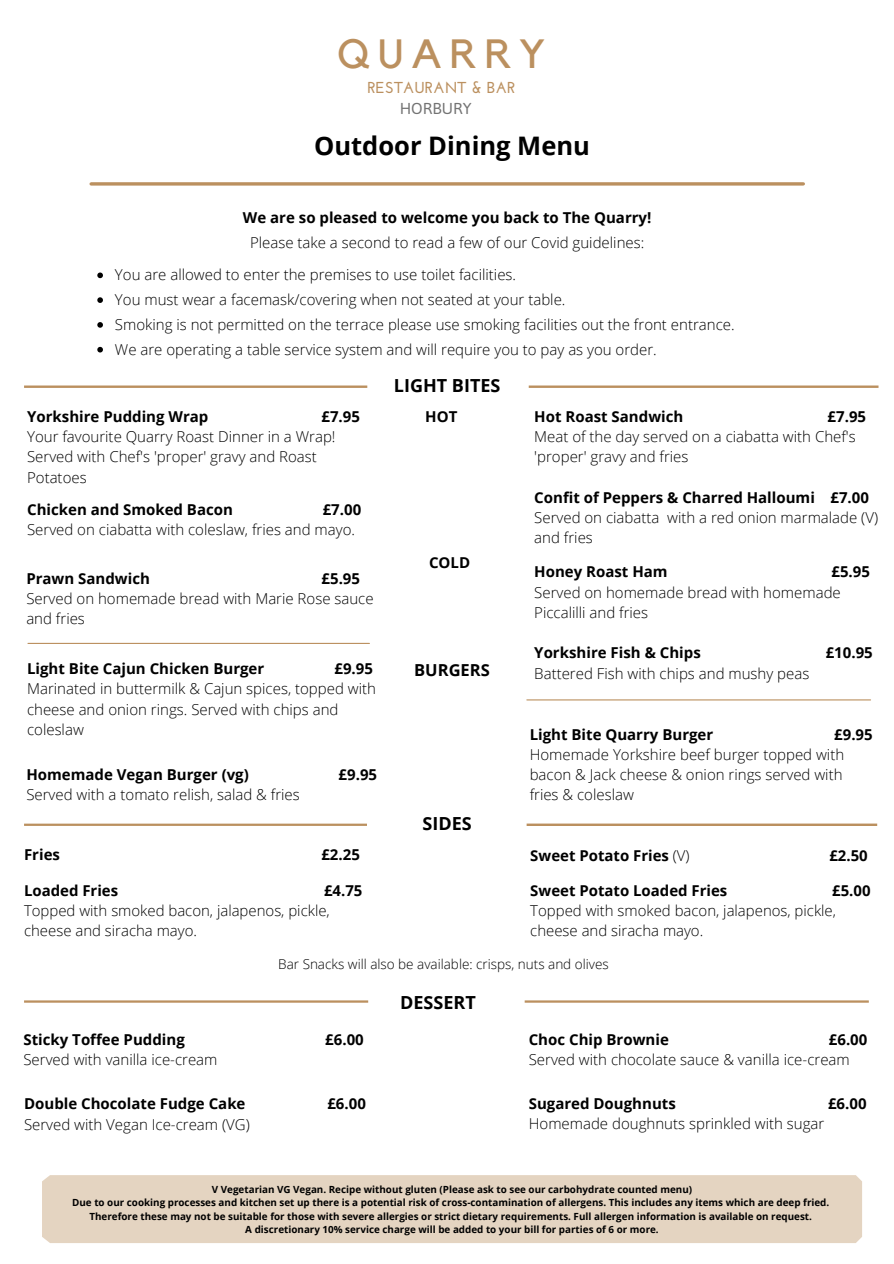
<style>
.page{position:relative;width:894px;height:1264px;background:#fff}
.page>*{position:absolute;margin:0;border:0;box-sizing:border-box;transform-origin:0 0}
.t1{font:40.65px "Kollektif";letter-spacing:.2em;color:#bb905f}
.t2{font:700 25.5px "Open Sans";color:#000}
.t3{font:700 18px "Open Sans";color:#000}
.t4{font:700 16.5px "Open Sans";color:#000}
.t5{font:700 15.75px "Josefin Sans";color:#bb905f}
.t6{font:15.75px "Asap";color:#737373}
.t7{font:300 15px/20.2px "Open Sans";color:#000}
.t8{font:700 15px "Open Sans";color:#000}
.t9{font:300 13.5px "Open Sans";color:#000}
.t10{font:700 9.9px "Open Sans";color:#000}
.s1{font-weight:300}
</style>
<div class="page">
<svg style="left:526px;top:823px;width:350px;height:3px"></svg>
<svg style="left:24px;top:823px;width:343px;height:3px"></svg>
<svg style="left:528px;top:385px;width:350px;height:3px"></svg>
<svg style="left:24px;top:385px;width:343px;height:3px"></svg>
<svg style="left:24px;top:1000px;width:344px;height:2px"></svg>
<svg style="left:524px;top:1000px;width:344px;height:2px"></svg>
<div style="left:42px;top:1175px;width:819px;height:67px;background:#e4d4c1"></div>
<svg style="left:97px;top:272px;width:6px;height:6px"></svg>
<svg style="left:97px;top:297px;width:6px;height:6px"></svg>
<svg style="left:97px;top:322px;width:6px;height:6px"></svg>
<svg style="left:97px;top:347px;width:6px;height:5px"></svg>
<svg style="left:91px;top:182px;width:712px;height:4px;background:#c5a077"></svg>
<hr style="left:28px;top:643px;width:341px;height:1px;background:#bb905f">
<hr style="left:526px;top:699px;width:344px;height:1px;background:#bb905f">
<p class="t1" style="left:337px;top:35px;width:209px">QUARRY</p>
<p class="t5" style="left:367px;top:81px;width:149px">RESTAURANT &amp; BAR</p>
<p class="t6" style="left:399px;top:99px;width:73px">HORBURY</p>
<p class="t2" style="left:314px;top:127px;width:277px">Outdoor Dining Menu</p>
<p class="t8" style="left:243px;top:207px;width:410px">We are so pleased to welcome you back to The Quarry!</p>
<p class="t7" style="left:250px;top:232px;width:395px">Please take a second to read a few of our Covid guidelines:</p>
<p class="t7" style="left:115px;top:264px;width:402px">You are allowed to enter the premises to use toilet facilities.</p>
<p class="t7" style="left:115px;top:289px;width:452px">You must wear a facemask/covering when not seated at your table.</p>
<p class="t7" style="left:115px;top:314px;width:621px">Smoking is not permitted on the terrace please use smoking facilities out the front entrance.</p>
<p class="t7" style="left:115px;top:339px;width:543px">We are operating a table service system and will require you to pay as you order.</p>
<p class="t8" style="left:27px;top:406px;width:183px">Yorkshire Pudding Wrap</p>
<p class="t8" style="left:321px;top:406px;width:40px">£7.95</p>
<p class="t7" style="left:27px;top:426px;width:310px">Your favourite Quarry Roast Dinner in a Wrap!</p>
<p class="t7" style="left:27px;top:446px;width:291px">Served with Chef's 'proper' gravy and Roast<br>Potatoes</p>
<p class="t8" style="left:27px;top:499px;width:207px">Chicken and Smoked Bacon</p>
<p class="t8" style="left:322px;top:499px;width:40px">£7.00</p>
<p class="t7" style="left:27px;top:519px;width:329px">Served on ciabatta with coleslaw, fries and mayo.</p>
<p class="t8" style="left:26px;top:568px;width:125px">Prawn Sandwich</p>
<p class="t8" style="left:321px;top:568px;width:40px">£5.95</p>
<p class="t7" style="left:26px;top:588px;width:349px">Served on homemade bread with Marie Rose sauce and fries</p>
<p class="t8" style="left:27px;top:658px;width:239px">Light Bite Cajun Chicken Burger</p>
<p class="t8" style="left:334px;top:658px;width:40px">£9.95</p>
<p class="t7" style="left:27px;top:678px;width:350px">Marinated in buttermilk &amp; Cajun spices, topped with cheese and onion rings. Served with chips and coleslaw</p>
<p class="t8" style="left:26px;top:764px;width:224px">Homemade Vegan Burger (vg)</p>
<p class="t8" style="left:338px;top:764px;width:40px">£9.95</p>
<p class="t7" style="left:26px;top:784px;width:275px">Served with a tomato relish, salad &amp; fries</p>
<p class="t8" style="left:24px;top:844px;width:37px">Fries</p>
<p class="t8" style="left:321px;top:844px;width:40px">£2.25</p>
<p class="t8" style="left:24px;top:879px;width:96px">Loaded Fries</p>
<p class="t8" style="left:324px;top:879px;width:40px">£4.75</p>
<p class="t7" style="left:24px;top:900px;width:307px">Topped with smoked bacon, jalapenos, pickle, cheese and siracha mayo.</p>
<p class="t3" style="left:394px;top:373px;width:108px">LIGHT BITES</p>
<p class="t8" style="left:425px;top:406px;width:34px">HOT</p>
<p class="t8" style="left:429px;top:552px;width:43px">COLD</p>
<p class="t4" style="left:414px;top:658px;width:77px">BURGERS</p>
<p class="t3" style="left:422px;top:810px;width:51px">SIDES</p>
<p class="t8" style="left:534px;top:406px;width:150px">Hot Roast Sandwich</p>
<p class="t8" style="left:827px;top:406px;width:40px">£7.95</p>
<p class="t7" style="left:534px;top:426px;width:323px">Meat of the day served on a ciabatta with Chef's 'proper' gravy and fries</p>
<p class="t8" style="left:534px;top:487px;width:336px">Confit of Peppers &amp; Charred Halloumi £7.00</p>
<p class="t7" style="left:534px;top:507px;width:345px">Served on ciabatta with a red onion marmalade (V) and fries</p>
<p class="t8" style="left:534px;top:561px;width:135px">Honey Roast Ham</p>
<p class="t8" style="left:831px;top:561px;width:40px">£5.95</p>
<p class="t7" style="left:534px;top:581px;width:308px">Served on homemade bread with homemade<br>Piccalilli and fries</p>
<p class="t8" style="left:534px;top:642px;width:168px">Yorkshire Fish &amp; Chips</p>
<p class="t8" style="left:825px;top:642px;width:49px">£10.95</p>
<p class="t7" style="left:534px;top:662px;width:276px">Battered Fish with chips and mushy peas</p>
<p class="t8" style="left:529px;top:723px;width:185px">Light Bite Quarry Burger</p>
<p class="t8" style="left:834px;top:723px;width:40px">£9.95</p>
<p class="t7" style="left:529px;top:744px;width:316px;text-align:justify">Homemade Yorkshire beef burger topped with bacon &amp; Jack cheese &amp; onion rings served with fries &amp; coleslaw</p>
<p class="t8" style="left:530px;top:845px;width:161px">Sweet Potato Fries <span class="s1">(V)</span></p>
<p class="t8" style="left:829px;top:845px;width:40px">£2.50</p>
<p class="t8" style="left:530px;top:879px;width:198px">Sweet Potato Loaded Fries</p>
<p class="t8" style="left:831px;top:879px;width:40px">£5.00</p>
<p class="t7" style="left:530px;top:900px;width:307px">Topped with smoked bacon, jalapenos, pickle, cheese and siracha mayo.</p>
<p class="t9" style="left:278px;top:954px;width:332px">Bar Snacks will also be available: crisps, nuts and olives</p>
<p class="t8" style="left:23px;top:1029px;width:163px">Sticky Toffee Pudding</p>
<p class="t8" style="left:325px;top:1029px;width:40px">£6.00</p>
<p class="t7" style="left:23px;top:1049px;width:195px">Served with vanilla ice-cream</p>
<p class="t8" style="left:24px;top:1093px;width:223px">Double Chocolate Fudge Cake</p>
<p class="t8" style="left:327px;top:1093px;width:40px">£6.00</p>
<p class="t7" style="left:24px;top:1114px;width:227px">Served with Vegan Ice-cream (VG)</p>
<p class="t3" style="left:400px;top:990px;width:77px">DESSERT</p>
<p class="t8" style="left:528px;top:1029px;width:142px">Choc Chip Brownie</p>
<p class="t8" style="left:828px;top:1029px;width:40px">£6.00</p>
<p class="t7" style="left:528px;top:1049px;width:322px">Served with chocolate sauce &amp; vanilla ice-cream</p>
<p class="t8" style="left:528px;top:1092px;width:149px">Sugared Doughnuts</p>
<p class="t8" style="left:827px;top:1092px;width:40px">£6.00</p>
<p class="t7" style="left:528px;top:1113px;width:297px">Homemade doughnuts sprinkled with sugar</p>
<p class="t10" style="left:212px;top:1182px;width:481px">V Vegetarian VG Vegan. Recipe without gluten (Please ask to see our carbohydrate counted menu)</p>
<p class="t10" style="left:72px;top:1195px;width:758px">Due to our cooking processes and kitchen set up there is a potential risk of cross-contamination of allergens. This includes any items which are deep fried.</p>
<p class="t10" style="left:89px;top:1209px;width:724px">Therefore these may not be suitable for those with severe allergies or strict dietary requirements. Full allergen information is available on request.</p>
<p class="t10" style="left:245px;top:1222px;width:415px">A discretionary 10% service charge will be added to your bill for parties of 6 or more.</p>
</div>
